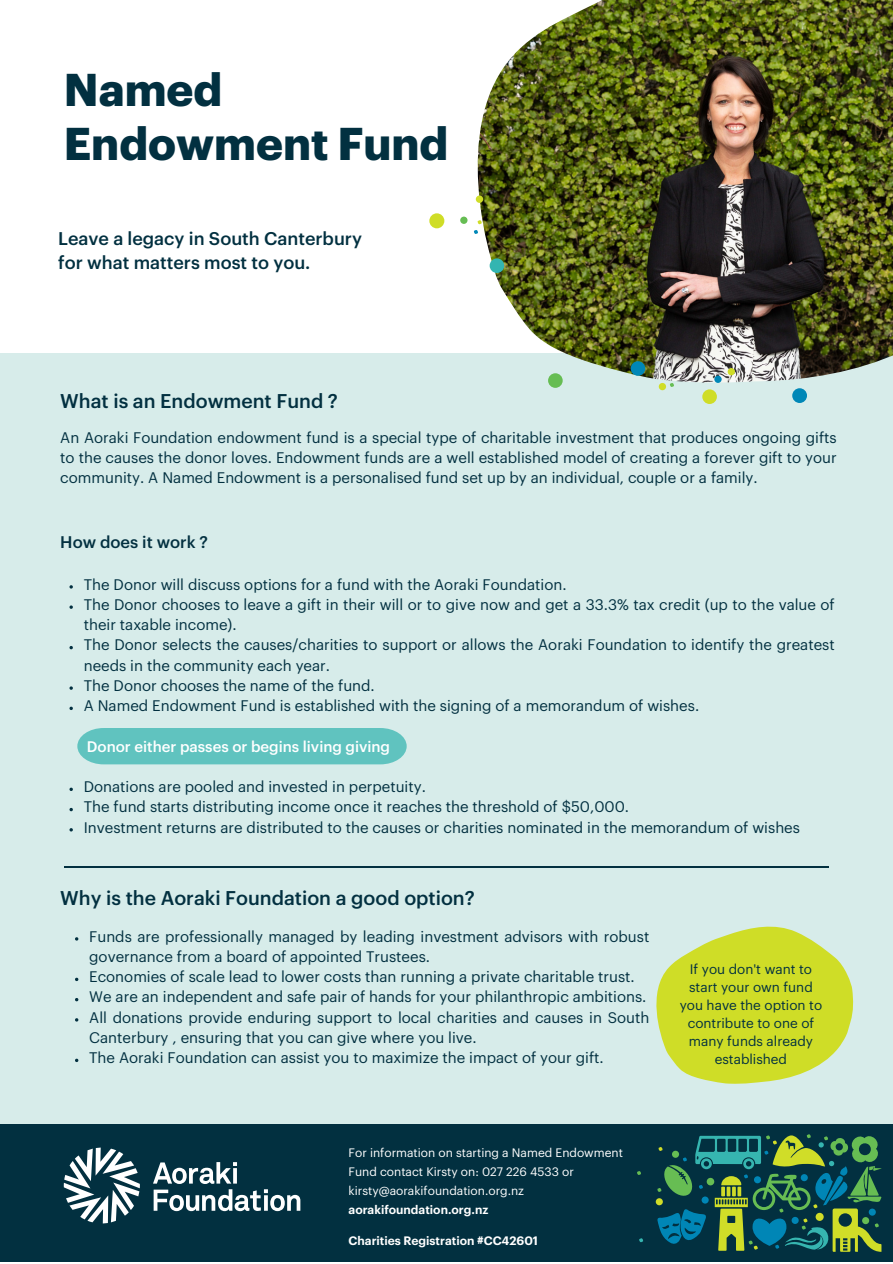
<style>
.page{position:relative;width:893px;height:1264px;background:#fff}
.page>*{position:absolute;margin:0;border:0;box-sizing:border-box;transform-origin:0 0}
.t1{font:700 45px/54px "Graphik";color:#023040}
.t2{font:500 19.5px "Graphik";color:#023040}
.t3{font:500 18px "Graphik";color:#023040}
.t4{font:500 16.5px "Graphik";color:#023040}
.t5{font:15px/20.2px "Graphik";color:#023040}
.t6{font:500 15px "Graphik";color:#fff}
.t7{font:13.5px/18px "Graphik";color:#023040;text-align:center}
.t8{font:12px/19px "Graphik";color:#fff}
.t9{font:600 12px "Graphik";color:#fff}
</style>
<div class="page">
<div style="left:0;top:354px;width:892px;height:770px;background:#d7ecea"></div>
<img style="left:477px;top:0;width:415px;height:382px">
<div style="left:429px;top:213px;width:15px;height:15px;background:#cfdd27;border-radius:50%"></div>
<div style="left:460px;top:216px;width:7px;height:8px;background:#66bd53;border-radius:50%"></div>
<svg style="left:477px;top:220px;width:4px;height:4px"></svg>
<svg style="left:474px;top:230px;width:4px;height:4px"></svg>
<div style="left:476px;top:195px;width:7px;height:8px;background:#cfdd27;border-radius:50%"></div>
<div style="left:489px;top:258px;width:15px;height:15px;background:#33b5b1;border-radius:50%"></div>
<div style="left:548px;top:373px;width:14px;height:15px;background:#66bd53;border-radius:50%"></div>
<div style="left:630px;top:361px;width:15px;height:15px;background:#0087b7;border-radius:50%"></div>
<div style="left:658px;top:383px;width:8px;height:7px;background:#cfdd27;border-radius:50%"></div>
<svg style="left:670px;top:383px;width:4px;height:4px"></svg>
<div style="left:702px;top:389px;width:14px;height:15px;background:#cfdd27;border-radius:50%"></div>
<div style="left:727px;top:368px;width:8px;height:7px;background:#cfdd27;border-radius:50%"></div>
<div style="left:714px;top:375px;width:7px;height:8px;background:#0087b7;border-radius:50%"></div>
<div style="left:792px;top:388px;width:15px;height:15px;background:#0087b7;border-radius:50%"></div>
<hr style="left:64px;top:866px;width:764px;height:1px;background:#023040">
<div style="left:0;top:1124px;width:892px;height:138px;background:#023040"></div>
<svg style="left:153px;top:1162px;width:84px;height:21px"></svg>
<svg style="left:154px;top:1189px;width:146px;height:22px"></svg>
<svg style="left:64px;top:1147px;width:76px;height:76px"></svg>
<svg style="left:637px;top:1171px;width:4px;height:3px"></svg>
<svg style="left:639px;top:1238px;width:4px;height:4px"></svg>
<svg style="left:657px;top:1134px;width:224px;height:117px"></svg>
<svg style="left:656px;top:926px;width:197px;height:158px"></svg>
<div style="left:77px;top:728px;width:329px;height:36px;background:#60c3bf"></div>
<svg style="left:69px;top:605px;width:4px;height:4px"></svg>
<svg style="left:69px;top:646px;width:4px;height:3px"></svg>
<svg style="left:69px;top:706px;width:4px;height:4px"></svg>
<svg style="left:69px;top:787px;width:4px;height:4px"></svg>
<svg style="left:69px;top:807px;width:4px;height:4px"></svg>
<svg style="left:69px;top:828px;width:4px;height:3px"></svg>
<p class="t1" style="left:64px;top:64px;width:386px">Named<br>Endowment Fund</p>
<p class="t3" style="left:58px;top:230px;width:305px">Leave a legacy in South Canterbury</p>
<p class="t3" style="left:58px;top:254px;width:254px">for what matters most to you.</p>
<p class="t2" style="left:60px;top:392px;width:279px">What is an Endowment Fund ?</p>
<p class="t5" style="left:60px;top:428px;width:778px;text-align:justify">An Aoraki Foundation endowment fund is a special type of charitable investment that produces ongoing gifts to the causes the donor loves. Endowment funds are a well established model of creating a forever gift to your community. A Named Endowment is a personalised fund set up by an individual, couple or a family.</p>
<p class="t4" style="left:60px;top:534px;width:149px">How does it work ?</p>
<p class="t5" style="left:84px;top:575px;width:484px">The Donor will discuss options for a fund with the Aoraki Foundation.</p>
<p class="t5" style="left:84px;top:595px;width:752px">The Donor chooses to leave a gift in their will or to give now and get a 33.3% tax credit (up to the value of their taxable income).</p>
<p class="t5" style="left:84px;top:635px;width:752px">The Donor selects the causes/charities to support or allows the Aoraki Foundation to identify the greatest needs in the community each year.</p>
<p class="t5" style="left:84px;top:676px;width:292px">The Donor chooses the name of the fund.</p>
<p class="t5" style="left:84px;top:696px;width:617px">A Named Endowment Fund is established with the signing of a memorandum of wishes.</p>
<p class="t6" style="left:87px;top:739px;width:305px">Donor either passes or begins living giving</p>
<p class="t5" style="left:84px;top:777px;width:344px">Donations are pooled and invested in perpetuity.</p>
<p class="t5" style="left:84px;top:797px;width:547px">The fund starts distributing income once it reaches the threshold of $50,000.</p>
<p class="t5" style="left:84px;top:817px;width:717px">Investment returns are distributed to the causes or charities nominated in the memorandum of wishes</p>
<p class="t2" style="left:60px;top:888px;width:416px">Why is the Aoraki Foundation a good option?</p>
<p class="t5" style="left:89px;top:926px;width:561px">Funds are professionally managed by leading investment advisors with robust governance from a board of appointed Trustees.</p>
<p class="t5" style="left:89px;top:967px;width:547px">Economies of scale lead to lower costs than running a private charitable trust.</p>
<p class="t5" style="left:89px;top:987px;width:558px">We are an independent and safe pair of hands for your philanthropic ambitions.</p>
<p class="t5" style="left:89px;top:1007px;width:561px">All donations provide enduring support to local charities and causes in South<br>Canterbury , ensuring that you can give where you live.</p>
<p class="t5" style="left:89px;top:1048px;width:516px">The Aoraki Foundation can assist you to maximize the impact of your gift.</p>
<p class="t7" style="left:679px;top:960px;width:144px">If you don't want to start your own fund you have the option to contribute to one of many funds already established</p>
<p class="t8" style="left:348px;top:1143px;width:276px">For information on starting a Named Endowment<br>Fund contact Kirsty on: 027 226 4533 or kirsty@aorakifoundation.org.nz</p>
<p class="t9" style="left:348px;top:1203px;width:141px">aorakifoundation.org.nz</p>
<p class="t9" style="left:348px;top:1234px;width:191px">Charities Registration #CC42601</p>
</div>
